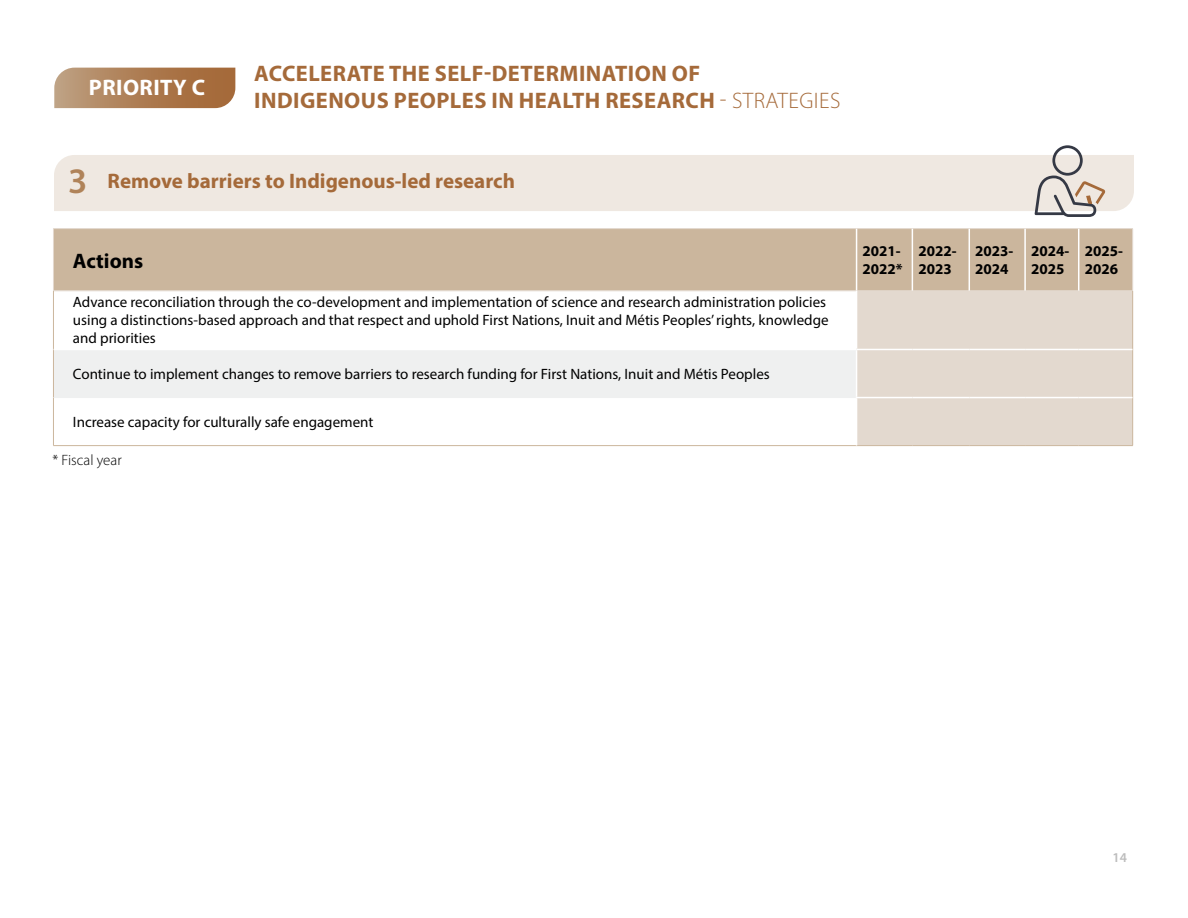
<style>
.page{position:relative;width:1188px;height:918px;background:#fff}
.page>*{position:absolute;margin:0;border:0;box-sizing:border-box;transform-origin:0 0}
.t1{font:700 22.5px/27px "Myriad Pro";letter-spacing:.02em;color:#a56a3a}
.t2{font:700 22.5px "Myriad Pro";letter-spacing:.02em;color:#fff}
.t3{font:700 21px "Myriad Pro";color:#a56a3a}
.t4{font:700 21px "Myriad Pro";color:#000}
.t5{font:15px/18px "Myriad Pro";color:#000}
.t6{font:700 15px/18px "Myriad Pro";color:#000}
.t7{font:300 15px "Myriad Pro";color:#000}
.t8{font:600 13.5px "Myriad Pro";color:#bcbcbc}
.s1{font-weight:300}
.s2{font-weight:600;font-size:36px;color:#b08359}
</style>
<div class="page">
<div style="left:54px;top:155px;width:1080px;height:56px;background:#efe8e1"></div>
<div style="left:54px;top:229px;width:1078px;height:62px;background:#cbb69d"></div>
<div style="left:857px;top:291px;width:276px;height:58px;background:#e3d9cf"></div>
<div style="left:53px;top:349px;width:804px;height:49px;background:#eff0f0"></div>
<div style="left:857px;top:350px;width:275px;height:95px;background:#e3d9cf"></div>
<hr style="left:53px;top:228px;width:804px;height:1px;background:#e3d9cf">
<hr style="left:53px;top:229px;width:1px;height:62px;background:#e3d9cf">
<hr style="left:857px;top:228px;width:55px;height:1px;background:#e3d9cf">
<hr style="left:912px;top:228px;width:57px;height:1px;background:#e3d9cf">
<hr style="left:969px;top:228px;width:56px;height:1px;background:#e3d9cf">
<hr style="left:1025px;top:228px;width:54px;height:1px;background:#e3d9cf">
<hr style="left:1079px;top:228px;width:54px;height:1px;background:#e3d9cf">
<hr style="left:1132px;top:229px;width:1px;height:62px;background:#e3d9cf">
<hr style="left:53px;top:291px;width:804px;height:1px;background:#e3d9cf">
<hr style="left:856px;top:229px;width:1px;height:62px;background:#fff">
<hr style="left:53px;top:291px;width:1px;height:58px;background:#cbb69d">
<hr style="left:1132px;top:291px;width:1px;height:58px;background:#cbb69d">
<hr style="left:53px;top:349px;width:1px;height:49px;background:#cbb69d">
<hr style="left:1132px;top:349px;width:1px;height:49px;background:#cbb69d">
<hr style="left:53px;top:398px;width:1px;height:47px;background:#cbb69d">
<hr style="left:1132px;top:398px;width:1px;height:47px;background:#cbb69d">
<hr style="left:53px;top:445px;width:804px;height:1px;background:#cbb69d">
<hr style="left:857px;top:445px;width:55px;height:1px;background:#cbb69d">
<hr style="left:912px;top:445px;width:57px;height:1px;background:#cbb69d">
<hr style="left:969px;top:445px;width:56px;height:1px;background:#cbb69d">
<hr style="left:1025px;top:445px;width:54px;height:1px;background:#cbb69d">
<hr style="left:1079px;top:445px;width:54px;height:1px;background:#cbb69d">
<hr style="left:856px;top:291px;width:1px;height:58px;background:#fff">
<hr style="left:54px;top:349px;width:803px;height:1px;background:#fff">
<hr style="left:856px;top:350px;width:1px;height:47px;background:#fff">
<hr style="left:912px;top:229px;width:1px;height:62px;background:#fff">
<hr style="left:969px;top:229px;width:1px;height:62px;background:#fff">
<hr style="left:1024px;top:229px;width:2px;height:62px;background:#fff">
<hr style="left:1078px;top:229px;width:1px;height:62px;background:#fff">
<hr style="left:856px;top:397px;width:56px;height:1px;background:#fff">
<hr style="left:912px;top:397px;width:57px;height:1px;background:#fff">
<hr style="left:969px;top:397px;width:56px;height:1px;background:#fff">
<hr style="left:1025px;top:397px;width:54px;height:1px;background:#fff">
<hr style="left:1079px;top:397px;width:53px;height:1px;background:#fff">
<svg style="left:54px;top:68px;width:181px;height:40px;background:#b08159"></svg>
<svg style="left:1035px;top:145px;width:70px;height:72px"></svg>
<h1 class="t2" style="left:89px;top:73px;width:118px">PRIORITY C</h1>
<h1 class="t1" style="left:254px;top:59px;width:588px">ACCELERATE THE SELF-DETERMINATION OF<br>INDIGENOUS PEOPLES IN HEALTH RESEARCH <span class="s1">- STRATEGIES</span></h1>
<h2 class="t3" style="left:68px;top:168px;width:448px"><span class="s2">3</span> Remove barriers to Indigenous-led research</h2>
<h2 class="t4" style="left:73px;top:247px;width:72px">Actions</h2>
<p class="t6" style="left:863px;top:242px;width:42px">2021-<br>2022*</p>
<p class="t6" style="left:918px;top:242px;width:40px">2022-<br>2023</p>
<p class="t6" style="left:975px;top:242px;width:40px">2023-<br>2024</p>
<p class="t6" style="left:1031px;top:242px;width:40px">2024-<br>2025</p>
<p class="t6" style="left:1085px;top:242px;width:40px">2025-<br>2026</p>
<p class="t5" style="left:73px;top:293px;width:757px">Advance reconciliation through the co-development and implementation of science and research administration policies using a distinctions-based approach and that respect and uphold First Nations, Inuit and Métis Peoples’ rights, knowledge and priorities</p>
<p class="t5" style="left:73px;top:365px;width:698px">Continue to implement changes to remove barriers to research funding for First Nations, Inuit and Métis Peoples</p>
<p class="t5" style="left:73px;top:413px;width:302px">Increase capacity for culturally safe engagement</p>
<p class="t7" style="left:52px;top:451px;width:71px">* Fiscal year</p>
<p class="t8" style="left:1113px;top:848px;width:16px">14</p>
</div>
